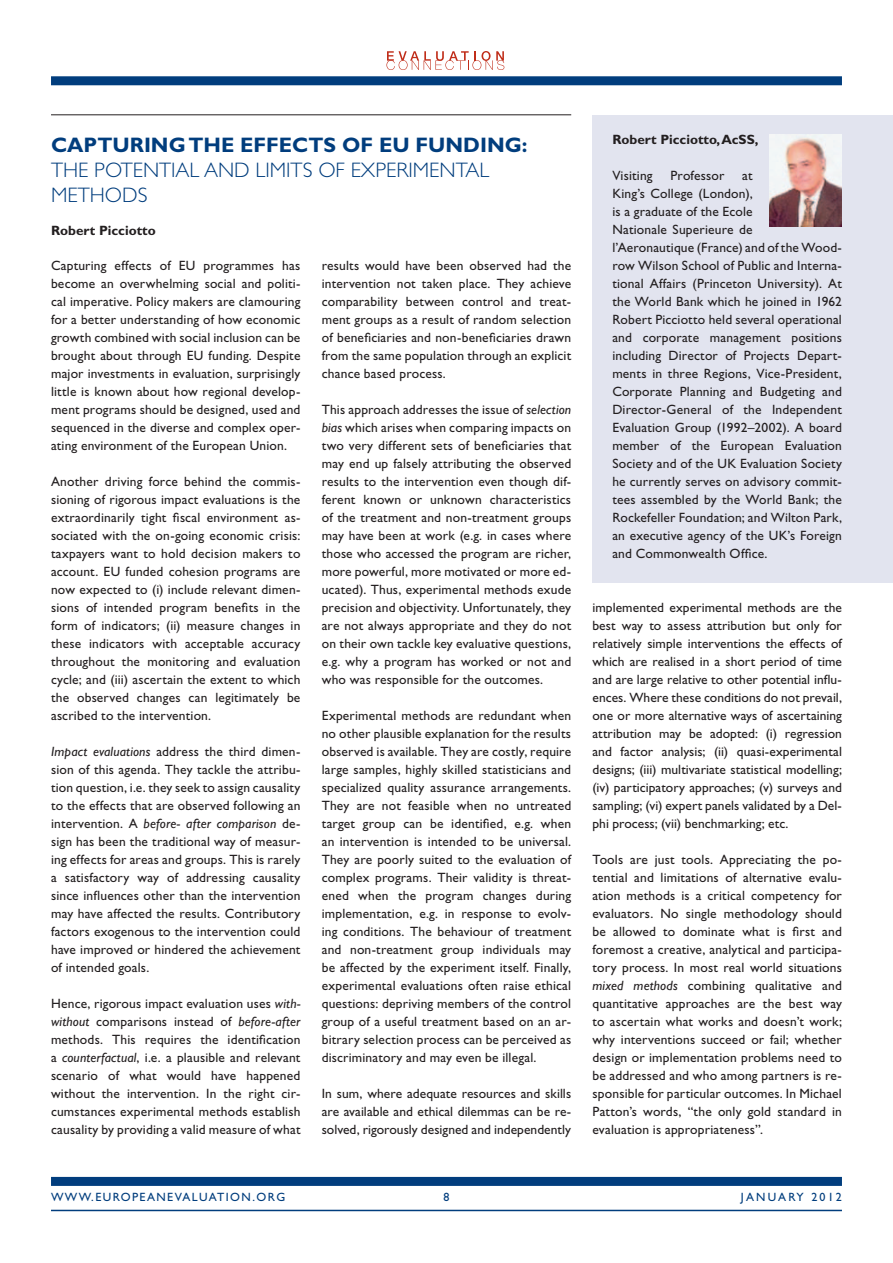
<style>
.page{position:relative;width:893px;height:1263px;background:#fff}
.page>*{position:absolute;margin:0;border:0;box-sizing:border-box;transform-origin:0 0}
.t1{font:300 21px/25.2px "Gill Sans CE";color:#013d7d}
.t2{font:700 21px "Gill Sans CE";letter-spacing:.115em;color:#013d7d}
.t3{font:13.5px/18px "Gill Sans CE";letter-spacing:.01em;color:#231f20;text-align:justify}
.t4{font:700 13.5px "Gill Sans CE";color:#231f20}
.t5{font:12px "Gill Sans CE";letter-spacing:.12em;color:#013d7d}
.t6{font:12px "Gill Sans CE";letter-spacing:.18em;color:#013d7d}
.s1{font-style:italic}
</style>
<div class="page">
<div style="left:51px;top:1177px;width:791px;height:9px;background:#013d7d"></div>
<hr style="left:51px;top:1210px;width:791px;height:1px;background:#013d7d">
<div style="left:51px;top:76px;width:791px;height:9px;background:#013d7d"></div>
<svg style="left:386px;top:51px;width:118px;height:19px"></svg>
<div style="left:592px;top:115px;width:301px;height:468px;background:#e2e4ef"></div>
<img style="left:770px;top:135px;width:72px;height:91px">
<hr style="left:51px;top:114px;width:520px;height:1px;background:#231f20">
<h1 class="t2" style="left:51px;top:132px;width:204px">Captu ring the effec</h1>
<h1 class="t2" style="left:308px;top:132px;width:220px">ts of EU funding:</h1>
<h1 class="t1" style="left:51px;top:158px;width:434px">THE POTENTIAL AND LIMITS OF EXPERIMENTAL<br>METHODS</h1>
<p class="t4" style="left:51px;top:222px;width:106px">Robert Picciotto</p>
<p class="t3" style="left:51px;top:257px;width:251px">Capturing effects of EU programmes has become an overwhelming social and politi&shy;cal imperative. Policy makers are clamouring for a better understanding of how economic growth combined with social inclusion can be brought about through EU funding. Despite major investments in evaluation, surprisingly little is known about how regional develop&shy;ment programs should be designed, used and sequenced in the diverse and complex oper&shy;ating environment of the European Union.</p>
<p class="t3" style="left:51px;top:472px;width:251px">Another driving force behind the commis&shy;sioning of rigorous impact evaluations is the extraordinarily tight fiscal environment as&shy;sociated with the on-going economic crisis: taxpayers want to hold decision makers to account. EU funded cohesion programs are now expected to (i) include relevant dimen&shy;sions of intended program benefits in the form of indicators; (ii) measure changes in these indicators with acceptable accuracy throughout the monitoring and evaluation cycle; and (iii) ascertain the extent to which the observed changes can legitimately be ascribed to the intervention.</p>
<p class="t3" style="left:51px;top:742px;width:251px"><span class="s1">Impact evaluations</span> address the third dimen&shy;sion of this agenda. They tackle the attribu&shy;tion question, i.e. they seek to assign causality to the effects that are observed following an intervention. A <span class="s1">before- after comparison</span> de&shy;sign has been the traditional way of measur&shy;ing effects for areas and groups. This is rarely a satisfactory way of addressing causality since influences other than the intervention may have affected the results. Contributory factors exogenous to the intervention could have improved or hindered the achievement of intended goals.</p>
<p class="t3" style="left:51px;top:994px;width:251px">Hence, rigorous impact evaluation uses <span class="s1">with&shy;without</span> comparisons instead of <span class="s1">before-after </span>methods. This requires the identification a <span class="s1">counterfactual</span>, i.e. a plausible and relevant scenario of what would have happened without the intervention. In the right cir&shy;cumstances experimental methods establish causality by providing a valid measure of what</p>
<p class="t3" style="left:322px;top:256px;width:251px">results would have been observed had the intervention not taken place. They achieve comparability between control and treat&shy;ment groups as a result of random selection of beneficiaries and non-beneficiaries drawn from the same population through an explicit chance based process.</p>
<p class="t3" style="left:322px;top:400px;width:251px">This approach addresses the issue of <span class="s1">selection bias</span> which arises when comparing impacts on two very different sets of beneficiaries that may end up falsely attributing the observed results to the intervention even though dif&shy;ferent known or unknown characteristics of the treatment and non-treatment groups may have been at work (e.g. in cases where those who accessed the program are richer, more powerful, more motivated or more ed&shy;ucated). Thus, experimental methods exude precision and objectivity. Unfortunately, they are not always appropriate and they do not on their own tackle key evaluative questions, e.g. why a program has worked or not and who was responsible for the outcomes.</p>
<p class="t3" style="left:322px;top:706px;width:251px">Experimental methods are redundant when no other plausible explanation for the results observed is available. They are costly, require large samples, highly skilled statisticians and specialized quality assurance arrangements.<br>They are not feasible when no untreated target group can be identified, e.g. when an intervention is intended to be universal.<br>They are poorly suited to the evaluation of complex programs. Their validity is threat&shy;ened when the program changes during implementation, e.g. in response to evolv&shy;ing conditions. The behaviour of treatment and non-treatment group individuals may be affected by the experiment itself. Finally, experimental evaluations often raise ethical questions: depriving members of the control group of a useful treatment based on an ar&shy;bitrary selection process can be perceived as discriminatory and may even be illegal.</p>
<p class="t3" style="left:322px;top:1084px;width:251px">In sum, where adequate resources and skills are available and ethical dilemmas can be re&shy;solved, rigorously designed and independently</p>
<p class="t4" style="left:612px;top:132px;width:148px">Robert Picciotto, AcSS,</p>
<p class="t3" style="left:612px;top:167px;width:42px">Visiting</p>
<p class="t3" style="left:671px;top:167px;width:55px">Professor</p>
<p class="t3" style="left:612px;top:167px;width:231px;text-align:left;text-indent:130px">at<br>King’s College (London),<br>is a graduate of the Ecole<br>Nationale Superieure de<br>l’Aeronautique (France) and of the Wood&shy;row Wilson School of Public and Interna&shy;tional Affairs (Princeton University). At the World Bank which he joined in 1962<br>Robert Picciotto held several operational and corporate management positions including Director of Projects Depart&shy;ments in three Regions, Vice-President, Corporate Planning and Budgeting and Director-General of the Independent Evaluation Group (1992–2002). A board member of the European Evaluation Society and of the UK Evaluation Society he currently serves on advisory commit&shy;tees assembled by the World Bank; the Rockefeller Foundation; and Wilton Park, an executive agency of the UK’s Foreign and Commonwealth Office.</p>
<p class="t3" style="left:592px;top:599px;width:251px">implemented experimental methods are the best way to assess attribution but only for relatively simple interventions the effects of which are realised in a short period of time and are large relative to other potential influ&shy;ences. Where these conditions do not prevail, one or more alternative ways of ascertaining attribution may be adopted: (i) regression and factor analysis; (ii) quasi-experimental designs; (iii) multivariate statistical modelling; (iv) participatory approaches; (v) surveys and sampling; (vi) expert panels validated by a Del&shy;phi process; (vii) benchmarking; etc.</p>
<p class="t3" style="left:592px;top:850px;width:251px">Tools are just tools. Appreciating the po&shy;tential and limitations of alternative evalu&shy;ation methods is a critical competency for evaluators. No single methodology should be allowed to dominate what is first and foremost a creative, analytical and participa&shy;tory process. In most real world situations <span class="s1">mixed methods</span> combining qualitative and quantitative approaches are the best way to ascertain what works and doesn’t work; why interventions succeed or fail; whether design or implementation problems need to be addressed and who among partners is re&shy;sponsible for particular outcomes. In Michael Patton’s words, “the only gold standard in evaluation is appropriateness”.</p>
<p class="t5" style="left:51px;top:1190px;width:236px">WWW.EUROPEANEVALUATION.ORG</p>
<p class="t5" style="left:443px;top:1190px;width:7px">8</p>
<p class="t6" style="left:741px;top:1190px;width:102px">JANUARY 2012</p>
</div>
